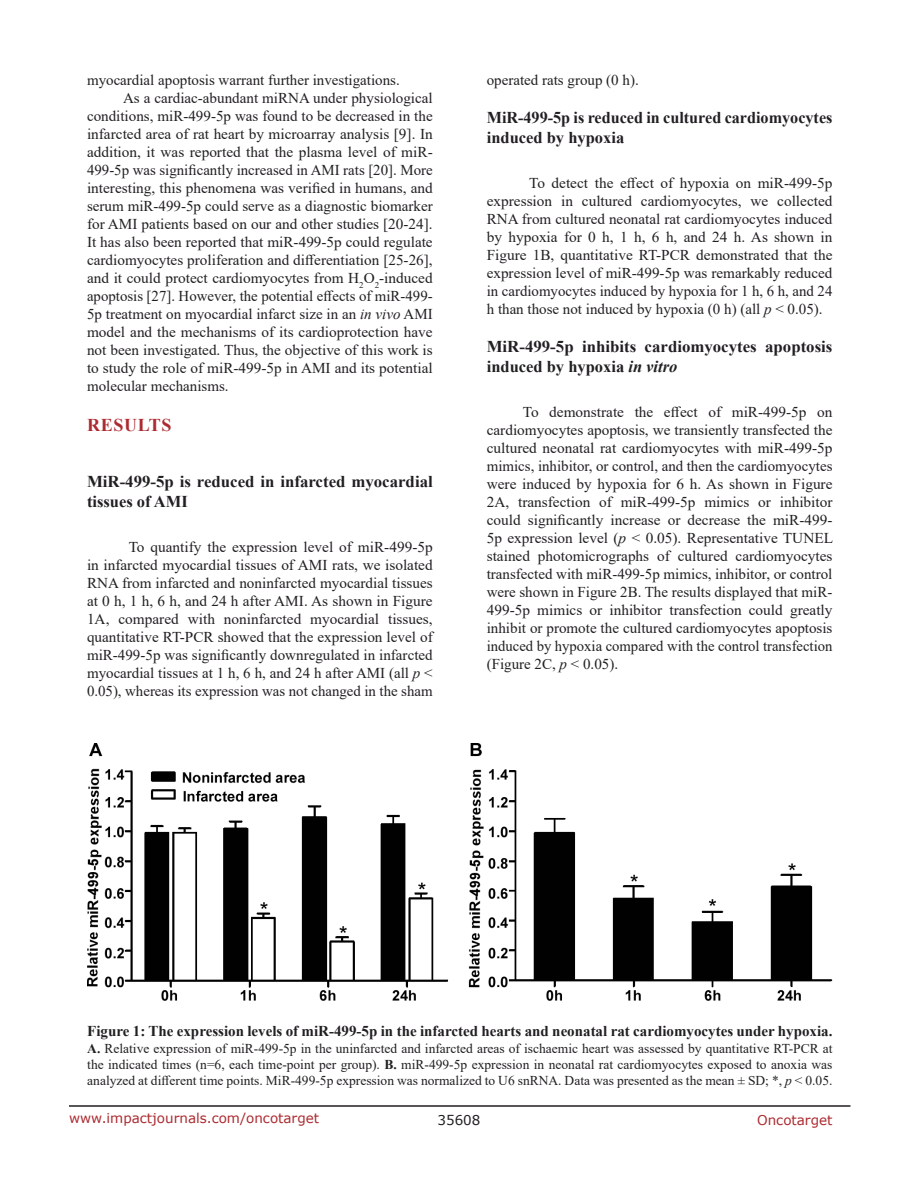
<style>
.page{position:relative;width:918px;height:1188px;background:#fff}
.page>*{position:absolute;margin:0;border:0;box-sizing:border-box;transform-origin:0 0}
.Heading{font:700 18px "Times New Roman";letter-spacing:.035em;color:#ac2b31}
.SubHeading{font:700 16.5px/19.8px "Times New Roman";color:#221f22}
.BodyText{font:15px/18px "Times New Roman";color:#221f22;text-align:justify}
.FigureText{font:700 15px "Times New Roman";color:#221f22}
.FigureText-2{font:13.5px/16.2px "Times New Roman";color:#221f22;text-align:justify}
.t1{font:13.5px "Verdana";color:#ac2b31}
.t2{font:13.5px "Verdana";color:#221f22}
.s1{font-style:italic}
.s2{font-weight:700}
</style>
<div class="page">
<hr style="left:69px;top:1105px;width:781px;height:2px;background:#231f20">
<img style="left:87px;top:743px;width:745px;height:258px">
<p class="BodyText" style="left:87px;top:71px;width:314px">myocardial apoptosis warrant further investigations.</p>
<p class="BodyText" style="left:87px;top:89px;width:347px;text-indent:36px">As a cardiac-abundant miRNA under physiological conditions, miR-499-5p was found to be decreased in the infarcted area of rat heart by microarray analysis [9]. In addition, it was reported that the plasma level of miR-499-5p was significantly increased in AMI rats [20]. More interesting, this phenomena was verified in humans, and serum miR-499-5p could serve as a diagnostic biomarker for AMI patients based on our and other studies [20-24].<br>It has also been reported that miR-499-5p could regulate cardiomyocytes proliferation and differentiation [25-26], and it could protect cardiomyocytes from H<sub>2</sub>O<sub>2</sub>-induced apoptosis [27]. However, the potential effects of miR-499- 5p treatment on myocardial infarct size in an <span class="s1">in vivo</span> AMI model and the mechanisms of its cardioprotection have not been investigated. Thus, the objective of this work is to study the role of miR-499-5p in AMI and its potential molecular mechanisms.</p>
<p class="Heading" style="left:87px;top:412px;width:86px">RESULTS</p>
<p class="SubHeading" style="left:87px;top:471px;width:347px">MiR-499-5p is reduced in infarcted myocardial tissues of AMI</p>
<p class="BodyText" style="left:87px;top:537px;width:347px;text-indent:42px">To quantify the expression level of miR-499-5p in infarcted myocardial tissues of AMI rats, we isolated RNA from infarcted and noninfarcted myocardial tissues at 0 h, 1 h, 6 h, and 24 h after AMI. As shown in Figure 1A, compared with noninfarcted myocardial tissues, quantitative RT-PCR showed that the expression level of miR-499-5p was significantly downregulated in infarcted myocardial tissues at 1 h, 6 h, and 24 h after AMI (all <span class="s1">p</span> &lt; 0.05), whereas its expression was not changed in the sham</p>
<p class="BodyText" style="left:487px;top:71px;width:154px">operated rats group (0 h).</p>
<p class="SubHeading" style="left:487px;top:107px;width:347px">MiR-499-5p is reduced in cultured cardiomyocytes induced by hypoxia</p>
<p class="BodyText" style="left:487px;top:174px;width:347px;text-indent:42px">To detect the effect of hypoxia on miR-499-5p expression in cultured cardiomyocytes, we collected RNA from cultured neonatal rat cardiomyocytes induced by hypoxia for 0 h, 1 h, 6 h, and 24 h. As shown in Figure 1B, quantitative RT-PCR demonstrated that the expression level of miR-499-5p was remarkably reduced in cardiomyocytes induced by hypoxia for 1 h, 6 h, and 24 h than those not induced by hypoxia (0 h) (all <span class="s1">p</span> &lt; 0.05).</p>
<p class="SubHeading" style="left:487px;top:336px;width:347px">MiR-499-5p inhibits cardiomyocytes apoptosis induced by hypoxia <span class="s1">in vitro</span></p>
<p class="BodyText" style="left:487px;top:402px;width:348px;text-indent:36px">To demonstrate the effect of miR-499-5p on cardiomyocytes apoptosis, we transiently transfected the cultured neonatal rat cardiomyocytes with miR-499-5p mimics, inhibitor, or control, and then the cardiomyocytes were induced by hypoxia for 6 h. As shown in Figure 2A, transfection of miR-499-5p mimics or inhibitor could significantly increase or decrease the miR-499- 5p expression level (<span class="s1">p</span> &lt; 0.05). Representative TUNEL stained photomicrographs of cultured cardiomyocytes transfected with miR-499-5p mimics, inhibitor, or control were shown in Figure 2B. The results displayed that miR-499-5p mimics or inhibitor transfection could greatly inhibit or promote the cultured cardiomyocytes apoptosis induced by hypoxia compared with the control transfection (Figure 2C, <span class="s1">p</span> &lt; 0.05).</p>
<p class="FigureText" style="left:87px;top:1021px;width:747px">Figure 1: The expression levels of miR-499-5p in the infarcted hearts and neonatal rat cardiomyocytes under hypoxia.</p>
<p class="FigureText-2" style="left:87px;top:1040px;width:747px"><span class="s2">A.</span> Relative expression of miR-499-5p in the uninfarcted and infarcted areas of ischaemic heart was assessed by quantitative RT-PCR at the indicated times (n=6, each time-point per group). <span class="s2">B.</span> miR-499-5p expression in neonatal rat cardiomyocytes exposed to anoxia was analyzed at different time points. MiR-499-5p expression was normalized to U6 snRNA. Data was presented as the mean ± SD; *, <span class="s1">p</span> &lt; 0.05.</p>
<p class="t1" style="left:69px;top:1109px;width:252px">www.impactjournals.com/oncotarget</p>
<p class="t2" style="left:438px;top:1111px;width:44px">35608</p>
<p class="t1" style="left:757px;top:1111px;width:77px">Oncotarget</p>
</div>
